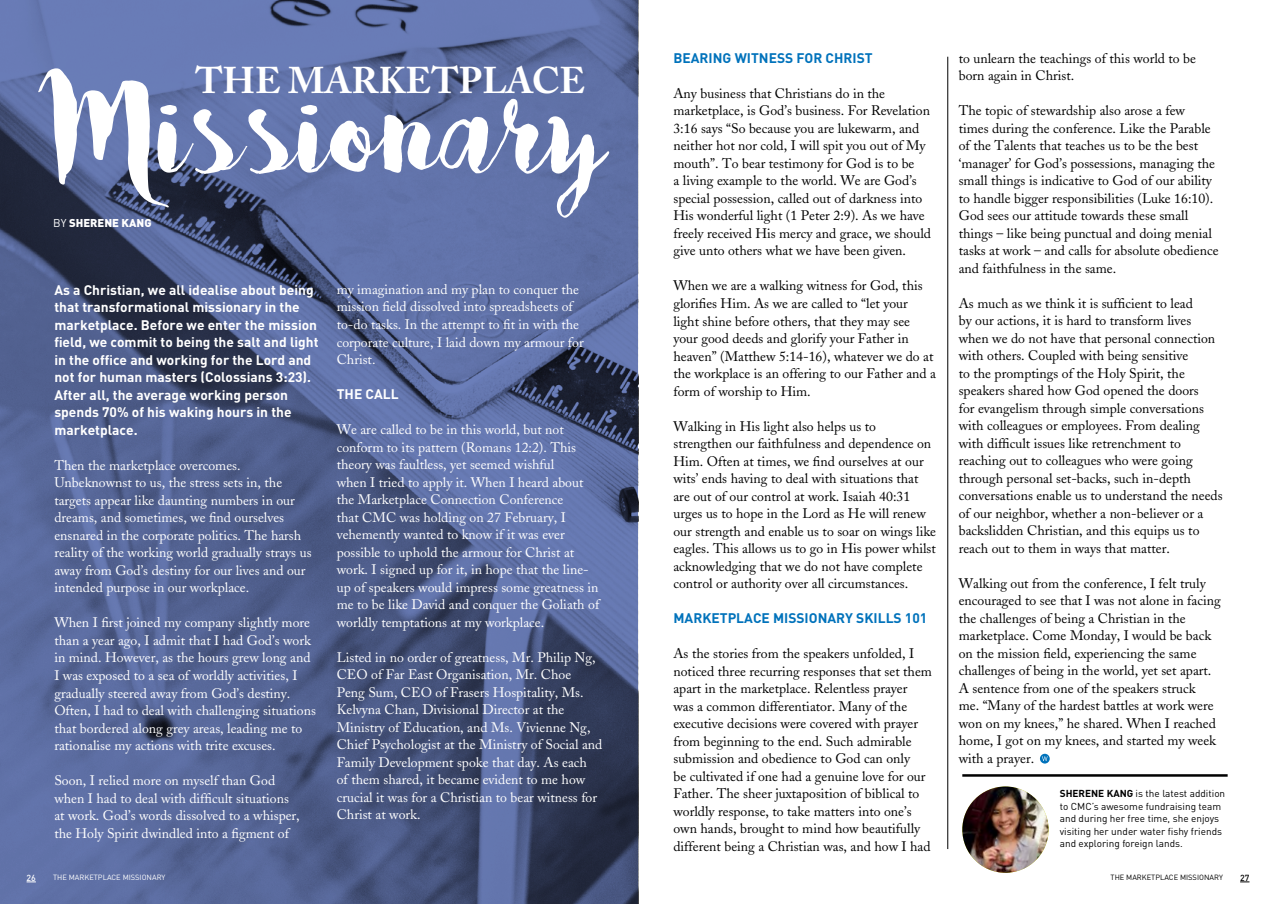
<style>
.page{position:relative;width:1276px;height:904px;background:#fff}
.page>*{position:absolute;margin:0;border:0;box-sizing:border-box;transform-origin:0 0}
.t1{font:158.12px "Bakery";color:#fff}
.t2{font:700 37px "Adobe Caslon";color:#fff}
.t3{font:13.75px/17.5px "Adobe Caslon";color:#000}
.t4{font:13.75px/17.5px "Adobe Caslon";color:#fff}
.t5{font:700 13.75px/17.5px "DIN";color:#fff}
.t6{font:700 13.75px "DIN";color:#0072bb}
.t7{font:900 11.25px "DIN";color:#fff}
.t8{font:10px/12.5px "DIN";color:#000}
.t9{font:500 8.75px "DIN";color:#fff}
.t10{font:500 8.75px "DIN";color:#000}
.t11{font:7.5px "DIN";color:#fff}
.t12{font:7.5px "DIN";color:#000}
.s1{font-weight:400}
.s2{font-weight:700}
</style>
<div class="page">
<svg style="left:0;top:0;width:638px;height:904px;background:#526291"></svg>
<hr style="left:962px;top:774px;width:265px;height:2px;background:#000">
<img style="left:962px;top:786px;width:86px;height:86px;border-radius:43px">
<hr style="left:947px;top:57px;width:1px;height:792px;background:#000">
<svg style="left:1040px;top:753px;width:9px;height:10px"></svg>
<svg style="left:1042px;top:756px;width:5px;height:5px"></svg>
<h2 class="t2" style="left:196px;top:58px;width:391px">THE MARKETPLACE</h2>
<h1 class="t1" style="left:53px;top:26px;width:550px">Missionary</h1>
<p class="t7" style="left:53px;top:215px;width:100px"><span class="s1">BY</span> SHERENE KANG</p>
<p class="t5" style="left:54px;top:280px;width:266px">As a Christian, we all idealise about being that transformational missionary in the marketplace. Before we enter the mission field, we commit to being the salt and light in the office and working for the Lord and not for human masters (Colossians 3:23).<br>After all, the average working person spends 70% of his waking hours in the marketplace.</p>
<p class="t4" style="left:54px;top:456px;width:259px">Then the marketplace overcomes.<br>Unbeknownst to us, the stress sets in, the targets appear like daunting numbers in our dreams, and sometimes, we find ourselves ensnared in the corporate politics. The harsh reality of the working world gradually strays us away from God’s destiny for our lives and our intended purpose in our workplace.</p>
<p class="t4" style="left:54px;top:614px;width:263px">When I first joined my company slightly more than a year ago, I admit that I had God’s work in mind. However, as the hours grew long and I was exposed to a sea of worldly activities, I gradually steered away from God’s destiny.<br>Often, I had to deal with challenging situations that bordered along grey areas, leading me to rationalise my actions with trite excuses.</p>
<p class="t4" style="left:54px;top:771px;width:247px">Soon, I relied more on myself than God when I had to deal with difficult situations at work. God’s words dissolved to a whisper, the Holy Spirit dwindled into a figment of</p>
<p class="t4" style="left:337px;top:281px;width:248px">my imagination and my plan to conquer the mission field dissolved into spreadsheets of to-do tasks. In the attempt to fit in with the corporate culture, I laid down my armour for Christ.</p>
<p class="t5" style="left:337px;top:385px;width:63px">THE CALL</p>
<p class="t4" style="left:337px;top:421px;width:264px">We are called to be in this world, but not conform to its pattern (Romans 12:2). This theory was faultless, yet seemed wishful<br>when I tried to apply it. When I heard about the Marketplace Connection Conference<br>that CMC was holding on 27 February, I vehemently wanted to know if it was ever possible to uphold the armour for Christ at work. I signed up for it, in hope that the line&shy;up of speakers would impress some greatness in me to be like David and conquer the Goliath of worldly temptations at my workplace.</p>
<p class="t4" style="left:337px;top:648px;width:267px">Listed in no order of greatness, Mr. Philip Ng, CEO of Far East Organisation, Mr. Choe Peng Sum, CEO of Frasers Hospitality, Ms.<br>Kelvyna Chan, Divisional Director at the Ministry of Education, and Ms. Vivienne Ng, Chief Psychologist at the Ministry of Social and Family Development spoke that day. As each<br>of them shared, it became evident to me how crucial it was for a Christian to bear witness for Christ at work.</p>
<p class="t6" style="left:673px;top:49px;width:201px">BEARING WITNESS FOR CHRIST</p>
<p class="t3" style="left:673px;top:85px;width:259px">Any business that Christians do in the marketplace, is God’s business. For Revelation 3:16 says “So because you are lukewarm, and neither hot nor cold, I will spit you out of My mouth”. To bear testimony for God is to be<br>a living example to the world. We are God’s special possession, called out of darkness into His wonderful light (1 Peter 2:9). As we have freely received His mercy and grace, we should give unto others what we have been given.</p>
<p class="t3" style="left:673px;top:277px;width:264px">When we are a walking witness for God, this glorifies Him. As we are called to “let your light shine before others, that they may see your good deeds and glorify your Father in heaven” (Matthew 5:14-16), whatever we do at the workplace is an offering to our Father and a form of worship to Him.</p>
<p class="t3" style="left:673px;top:417px;width:264px">Walking in His light also helps us to strengthen our faithfulness and dependence on Him. Often at times, we find ourselves at our wits’ ends having to deal with situations that are out of our control at work. Isaiah 40:31 urges us to hope in the Lord as He will renew our strength and enable us to soar on wings like eagles. This allows us to go in His power whilst acknowledging that we do not have complete control or authority over all circumstances.</p>
<p class="t6" style="left:673px;top:609px;width:255px">MARKETPLACE MISSIONARY SKILLS 101</p>
<p class="t3" style="left:673px;top:645px;width:260px">As the stories from the speakers unfolded, I noticed three recurring responses that set them apart in the marketplace. Relentless prayer<br>was a common differentiator. Many of the executive decisions were covered with prayer from beginning to the end. Such admirable submission and obedience to God can only<br>be cultivated if one had a genuine love for our Father. The sheer juxtaposition of biblical to worldly response, to take matters into one’s own hands, brought to mind how beautifully different being a Christian was, and how I had</p>
<p class="t3" style="left:958px;top:49px;width:239px">to unlearn the teachings of this world to be born again in Christ.</p>
<p class="t3" style="left:958px;top:102px;width:261px">The topic of stewardship also arose a few<br>times during the conference. Like the Parable of the Talents that teaches us to be the best ‘manager’ for God’s possessions, managing the small things is indicative to God of our ability to handle bigger responsibilities (Luke 16:10).<br>God sees our attitude towards these small things – like being punctual and doing menial tasks at work – and calls for absolute obedience and faithfulness in the same.</p>
<p class="t3" style="left:958px;top:294px;width:265px">As much as we think it is sufficient to lead<br>by our actions, it is hard to transform lives when we do not have that personal connection with others. Coupled with being sensitive<br>to the promptings of the Holy Spirit, the speakers shared how God opened the doors<br>for evangelism through simple conversations with colleagues or employees. From dealing with difficult issues like retrenchment to reaching out to colleagues who were going through personal set-backs, such in-depth conversations enable us to understand the needs of our neighbor, whether a non-believer or a backslidden Christian, and this equips us to reach out to them in ways that matter.</p>
<p class="t3" style="left:958px;top:574px;width:263px">Walking out from the conference, I felt truly encouraged to see that I was not alone in facing the challenges of being a Christian in the marketplace. Come Monday, I would be back on the mission field, experiencing the same challenges of being in the world, yet set apart.<br>A sentence from one of the speakers struck<br>me. “Many of the hardest battles at work were won on my knees,” he shared. When I reached home, I got on my knees, and started my week with a prayer.</p>
<p class="t8" style="left:1059px;top:787px;width:167px"><span class="s2">SHERENE KANG</span> is the latest addition to CMC’s awesome fundraising team and during her free time, she enjoys visiting her under water fishy friends and exploring foreign lands.</p>
<p class="t9" style="left:27px;top:872px;width:11px">26</p>
<p class="t11" style="left:53px;top:872px;width:114px">THE MARKETPLACE MISSIONARY</p>
<p class="t12" style="left:1110px;top:872px;width:114px">THE MARKETPLACE MISSIONARY</p>
<p class="t10" style="left:1240px;top:872px;width:11px">27</p>
</div>
